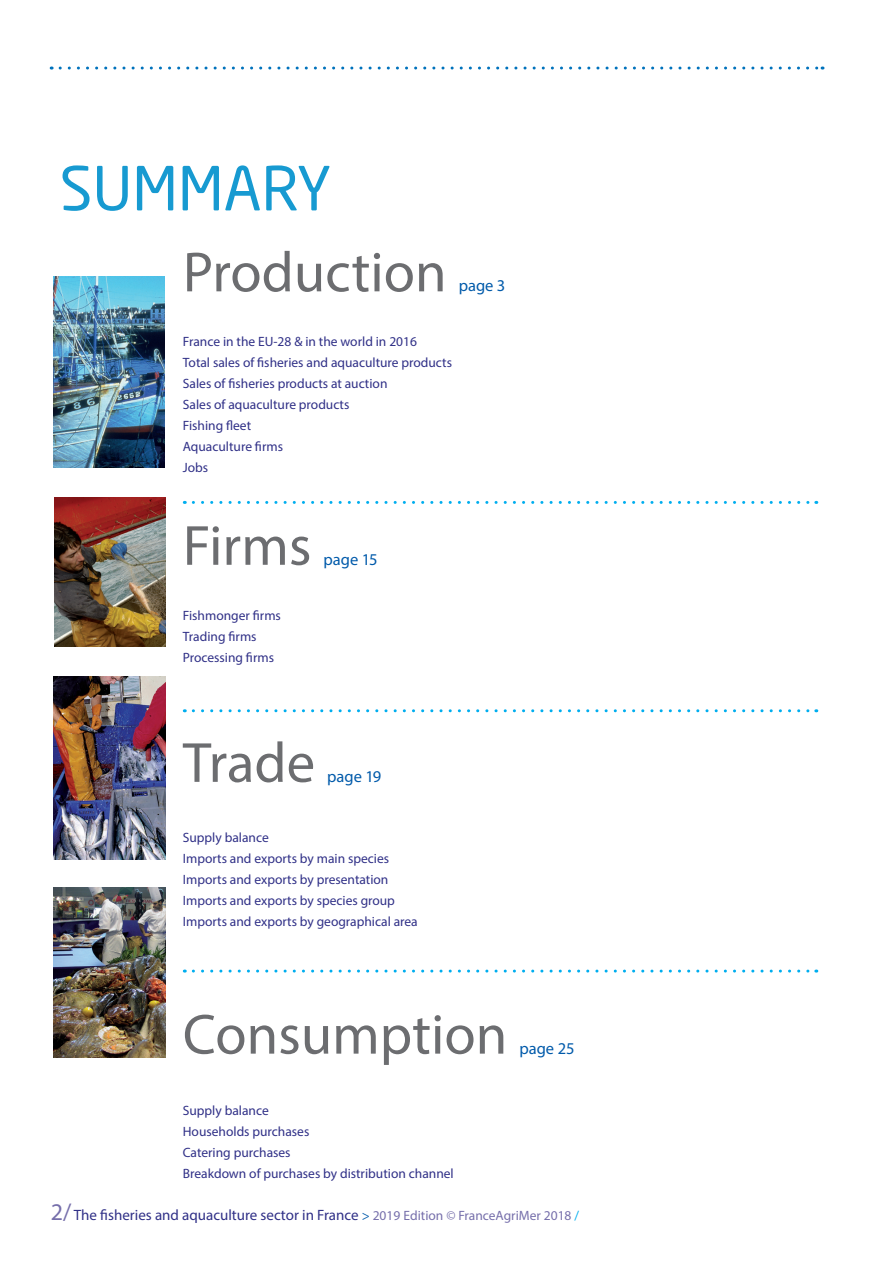
<style>
.page{position:relative;width:893px;height:1263px;background:#fff}
.page>*{position:absolute;margin:0;border:0;box-sizing:border-box;transform-origin:0 0}
.t1{font:60px "Neo Sans Std";color:#179ad1}
.t2{font:57px "Myriad Pro";color:#6c6d70}
.t3{font:16.5px "Myriad Pro";color:#015aaa}
.t4{font:15px "Myriad Pro";color:#303087}
.t5{font:13.5px/21px "Myriad Pro";color:#303087}
.s1{font-size:24px;color:#766fab}
.s2{font-size:13.5px;color:#015aaa}
.s3{font-size:13.5px;color:#766fab}
.s4{font-size:13.5px;color:#00aeef}
</style>
<div class="page">
<svg style="left:60px;top:67px;width:763px;height:3px"></svg>
<svg style="left:193px;top:501px;width:624px;height:3px"></svg>
<svg style="left:193px;top:709px;width:624px;height:3px"></svg>
<svg style="left:193px;top:969px;width:624px;height:3px"></svg>
<img style="left:54px;top:498px;width:112px;height:149px">
<img style="left:53px;top:276px;width:112px;height:192px">
<img style="left:54px;top:676px;width:111px;height:183px">
<img style="left:54px;top:888px;width:111px;height:169px">
<h1 class="t1" style="left:60px;top:152px;width:273px">SUMMARY</h1>
<h2 class="t2" style="left:183px;top:237px;width:265px">Production</h2>
<p class="t3" style="left:459px;top:276px;width:48px">page 3</p>
<p class="t5" style="left:183px;top:331px;width:271px">France in the EU-28 &amp; in the world in 2016<br>Total sales of fisheries and aquaculture products<br>Sales of fisheries products at auction<br>Sales of aquaculture products<br>Fishing fleet<br>Aquaculture firms<br>Jobs</p>
<h2 class="t2" style="left:183px;top:510px;width:130px">Firms</h2>
<p class="t3" style="left:324px;top:549px;width:56px">page 15</p>
<p class="t5" style="left:183px;top:604px;width:100px">Fishmonger firms<br>Trading firms<br>Processing firms</p>
<h2 class="t2" style="left:183px;top:727px;width:134px">Trade</h2>
<p class="t3" style="left:327px;top:766px;width:56px">page 19</p>
<p class="t5" style="left:183px;top:826px;width:236px">Supply balance<br>Imports and exports by main species Imports and exports by presentation Imports and exports by species group Imports and exports by geographical area</p>
<h2 class="t2" style="left:183px;top:999px;width:326px">Consumption</h2>
<p class="t5" style="left:183px;top:1099px;width:272px">Supply balance<br>Households purchases<br>Catering purchases<br>Breakdown of purchases by distribution channel</p>
<p class="t3" style="left:519px;top:1038px;width:57px">page 25</p>
<p class="t4" style="left:51px;top:1206px;width:530px"><span class="s1">2/</span> The fisheries and aquaculture sector in France <span class="s2">&gt;</span> <span class="s3">2019 Edition © FranceAgriMer 2018</span> <span class="s4">/</span></p>
</div>
